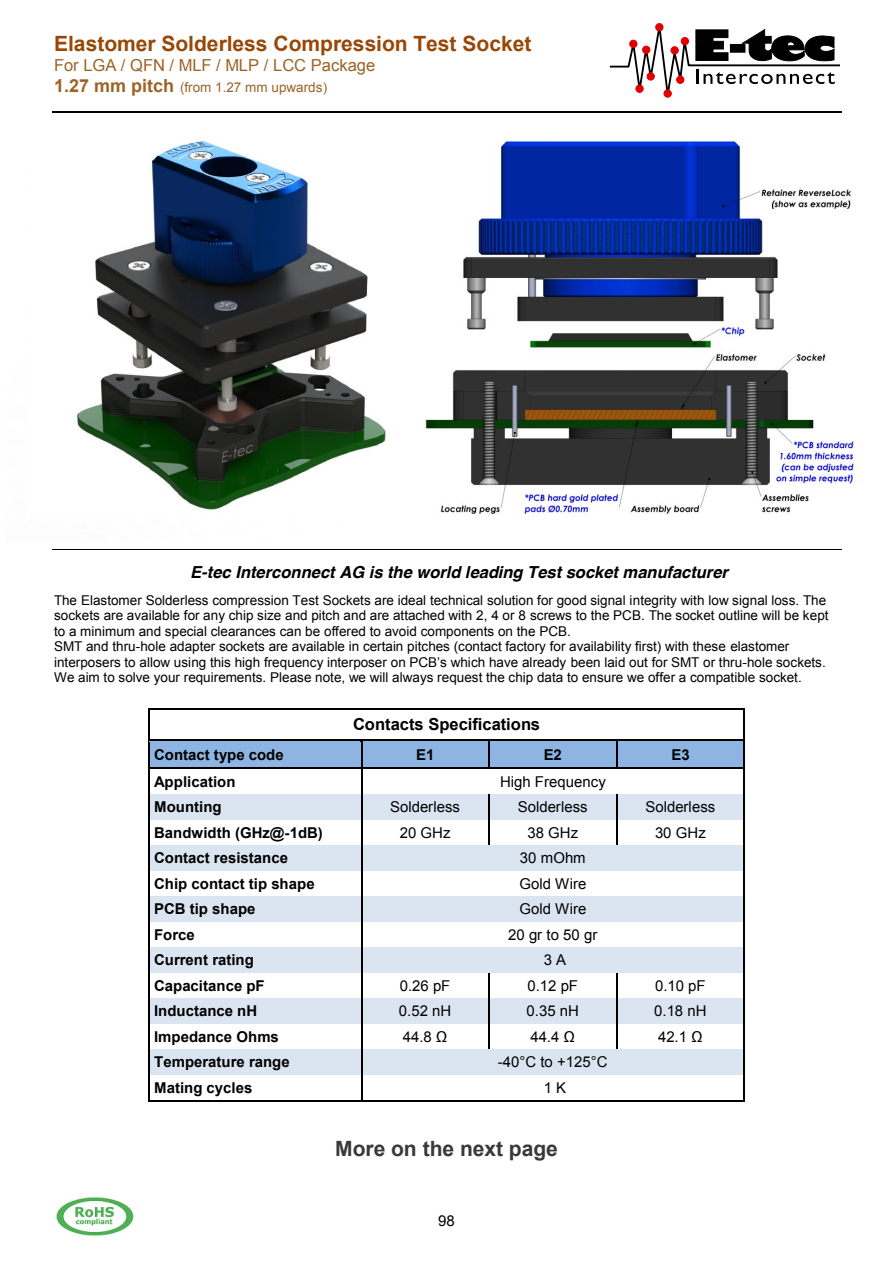
<style>
.page{position:relative;width:893px;height:1263px;background:#fff}
.page>*{position:absolute;margin:0;border:0;box-sizing:border-box;transform-origin:0 0}
.t1{font:700 21px "Arial";color:#984806}
.t2{font:700 21px "Arial";letter-spacing:-.005em;color:#393939}
.t3{font:italic 700 16.5px "Helvetica";color:#000}
.t4{font:16.5px "Arial";color:#9b6325}
.t5{font:700 16.5px "Arial";color:#000}
.t6{font:700 15px "Arial";color:#000}
.t7{font:15px "Arial";color:#000}
.t8{font:15px "Arial";color:#000}
.t9{font:13.5px/15.6px "Arial";letter-spacing:.005em;color:#000}
.t10{font:13.5px "Arial";color:#9b6325}
.t11{font:9.75px/14.9px "Arial";letter-spacing:.005em;color:#000}
.t12{font:700 9.75px "Arial";color:#000}
.s1{font-weight:700;font-size:18px}
.s2{font-style:inherit}
</style>
<div class="page">
<img style="left:56px;top:1197px;width:77px;height:38px">
<svg style="left:609px;top:23px;width:231px;height:75px"></svg>
<div style="left:630px;top:40px;width:7px;height:7px;background:#e10000;border-radius:50%"></div>
<div style="left:630px;top:40px;width:7px;height:8px;border:1px solid #e10000;border-radius:50%"></div>
<div style="left:643px;top:46px;width:7px;height:7px;background:#e10000;border-radius:50%"></div>
<div style="left:642px;top:46px;width:8px;height:8px;border:1px solid #e10000;border-radius:50%"></div>
<div style="left:656px;top:24px;width:7px;height:7px;background:#e10000;border-radius:50%"></div>
<div style="left:656px;top:24px;width:7px;height:7px;border:1px solid #e10000;border-radius:50%"></div>
<div style="left:671px;top:47px;width:7px;height:7px;background:#e10000;border-radius:50%"></div>
<div style="left:671px;top:47px;width:7px;height:7px;border:1px solid #e10000;border-radius:50%"></div>
<div style="left:677px;top:76px;width:7px;height:7px;background:#e10000;border-radius:50%"></div>
<div style="left:676px;top:76px;width:8px;height:7px;border:1px solid #e10000;border-radius:50%"></div>
<div style="left:681px;top:38px;width:7px;height:7px;background:#e10000;border-radius:50%"></div>
<div style="left:681px;top:37px;width:8px;height:8px;border:1px solid #e10000;border-radius:50%"></div>
<div style="left:664px;top:90px;width:7px;height:7px;background:#e10000;border-radius:50%"></div>
<div style="left:664px;top:90px;width:7px;height:7px;border:1px solid #e10000;border-radius:50%"></div>
<div style="left:647px;top:73px;width:7px;height:7px;background:#e10000;border-radius:50%"></div>
<div style="left:647px;top:73px;width:7px;height:7px;border:1px solid #e10000;border-radius:50%"></div>
<div style="left:636px;top:85px;width:7px;height:7px;background:#e10000;border-radius:50%"></div>
<div style="left:636px;top:85px;width:7px;height:7px;border:1px solid #e10000;border-radius:50%"></div>
<hr style="left:52px;top:111px;width:789px;height:1px;background:#000">
<hr style="left:52px;top:549px;width:789px;height:1px;background:#000">
<hr style="left:150px;top:708px;width:594px;height:2px;background:#000">
<hr style="left:148px;top:710px;width:2px;height:30px;background:#000">
<hr style="left:744px;top:710px;width:1px;height:30px;background:#000">
<div style="left:150px;top:742px;width:211px;height:25px;background:#8db4e3"></div>
<div style="left:362px;top:742px;width:126px;height:25px;background:#8db4e3"></div>
<div style="left:489px;top:742px;width:127px;height:25px;background:#8db4e3"></div>
<div style="left:617px;top:742px;width:127px;height:25px;background:#8db4e3"></div>
<hr style="left:150px;top:740px;width:211px;height:2px;background:#000">
<hr style="left:363px;top:740px;width:125px;height:2px;background:#000">
<hr style="left:491px;top:740px;width:125px;height:2px;background:#000">
<hr style="left:618px;top:740px;width:126px;height:2px;background:#000">
<hr style="left:148px;top:742px;width:2px;height:25px;background:#000">
<hr style="left:488px;top:742px;width:2px;height:25px;background:#000">
<hr style="left:150px;top:767px;width:211px;height:2px;background:#000">
<hr style="left:362px;top:767px;width:126px;height:2px;background:#000">
<hr style="left:490px;top:767px;width:126px;height:2px;background:#000">
<svg style="left:616px;top:740px;width:2px;height:29px"></svg>
<hr style="left:617px;top:767px;width:127px;height:2px;background:#000">
<hr style="left:148px;top:769px;width:2px;height:25px;background:#000">
<div style="left:150px;top:794px;width:211px;height:26px;background:#dbe5f1"></div>
<div style="left:362px;top:794px;width:126px;height:26px;background:#dbe5f1"></div>
<div style="left:489px;top:794px;width:127px;height:26px;background:#dbe5f1"></div>
<div style="left:617px;top:794px;width:127px;height:26px;background:#dbe5f1"></div>
<hr style="left:148px;top:794px;width:2px;height:26px;background:#000">
<hr style="left:488px;top:794px;width:2px;height:26px;background:#000">
<hr style="left:148px;top:820px;width:2px;height:25px;background:#000">
<hr style="left:488px;top:820px;width:2px;height:25px;background:#000">
<svg style="left:616px;top:794px;width:1px;height:51px"></svg>
<div style="left:150px;top:845px;width:211px;height:26px;background:#dbe5f1"></div>
<div style="left:362px;top:845px;width:382px;height:26px;background:#dbe5f1"></div>
<hr style="left:148px;top:845px;width:2px;height:26px;background:#000">
<hr style="left:148px;top:871px;width:2px;height:25px;background:#000">
<div style="left:150px;top:896px;width:211px;height:26px;background:#dbe5f1"></div>
<div style="left:362px;top:896px;width:382px;height:26px;background:#dbe5f1"></div>
<hr style="left:148px;top:896px;width:2px;height:26px;background:#000">
<hr style="left:148px;top:922px;width:2px;height:25px;background:#000">
<div style="left:150px;top:947px;width:211px;height:26px;background:#dbe5f1"></div>
<div style="left:362px;top:947px;width:382px;height:26px;background:#dbe5f1"></div>
<hr style="left:148px;top:947px;width:2px;height:26px;background:#000">
<hr style="left:148px;top:973px;width:2px;height:25px;background:#000">
<hr style="left:488px;top:973px;width:2px;height:25px;background:#000">
<div style="left:150px;top:998px;width:211px;height:26px;background:#dbe5f1"></div>
<div style="left:362px;top:998px;width:126px;height:26px;background:#dbe5f1"></div>
<div style="left:489px;top:998px;width:127px;height:26px;background:#dbe5f1"></div>
<div style="left:617px;top:998px;width:127px;height:26px;background:#dbe5f1"></div>
<hr style="left:148px;top:998px;width:2px;height:26px;background:#000">
<hr style="left:488px;top:998px;width:2px;height:26px;background:#000">
<hr style="left:148px;top:1024px;width:2px;height:25px;background:#000">
<hr style="left:488px;top:1024px;width:2px;height:25px;background:#000">
<svg style="left:616px;top:973px;width:1px;height:76px"></svg>
<div style="left:150px;top:1049px;width:211px;height:26px;background:#dbe5f1"></div>
<div style="left:362px;top:1049px;width:382px;height:26px;background:#dbe5f1"></div>
<hr style="left:148px;top:1049px;width:2px;height:26px;background:#000">
<hr style="left:148px;top:1075px;width:2px;height:25px;background:#000">
<hr style="left:150px;top:1100px;width:211px;height:2px;background:#000">
<svg style="left:361px;top:740px;width:2px;height:362px"></svg>
<hr style="left:362px;top:1100px;width:382px;height:2px;background:#000">
<svg style="left:744px;top:740px;width:1px;height:362px"></svg>
<img style="left:425px;top:141px;width:432px;height:376px">
<img style="left:76px;top:140px;width:310px;height:370px">
<h1 class="t1" style="left:54px;top:30px;width:479px">Elastomer Solderless Compression Test Socket</h1>
<p class="t4" style="left:54px;top:55px;width:323px">For LGA / QFN / MLF / MLP / LCC Package</p>
<p class="t10" style="left:54px;top:78px;width:275px"><span class="s1">1.27 mm pitch</span> (from 1.27 mm upwards)</p>
<p class="t3" style="left:190px;top:558px;width:539px">E-tec Interconnect AG is the world leading Test socket manufacturer</p>
<p class="t9" style="left:54px;top:592px;width:776px">The Elastomer Solderless compression Test Sockets are ideal technical solution for good signal integrity with low signal loss. The sockets are available for any chip size and pitch and are attached with 2, 4 or 8 screws to the PCB. The socket outline will be kept to a minimum and special clearances can be offered to avoid components on the PCB.<br>SMT and thru-hole adapter sockets are available in certain pitches (contact factory for availability first) with these elastomer <span class="s2">interposers to allow using this high frequency interposer on PCB’s which have already</span> been laid out for SMT or thru-hole sockets.<br>We aim to solve your requirements. Please note, we will always request the chip data to ensure we offer a compatible socket.</p>
<p class="t5" style="left:353px;top:714px;width:188px">Contacts Specifications</p>
<p class="t6" style="left:154px;top:744px;width:131px">Contact type code</p>
<p class="t6" style="left:416px;top:744px;width:20px">E1</p>
<p class="t6" style="left:544px;top:744px;width:20px">E2</p>
<p class="t6" style="left:671px;top:744px;width:20px">E3</p>
<p class="t6" style="left:154px;top:771px;width:83px">Application</p>
<p class="t7" style="left:500px;top:772px;width:107px">High Frequency</p>
<p class="t6" style="left:154px;top:797px;width:69px">Mounting</p>
<p class="t7" style="left:390px;top:797px;width:71px">Solderless</p>
<p class="t7" style="left:518px;top:797px;width:71px">Solderless</p>
<p class="t7" style="left:645px;top:797px;width:71px">Solderless</p>
<p class="t6" style="left:154px;top:822px;width:170px">Bandwidth (GHz@-1dB)</p>
<p class="t7" style="left:400px;top:823px;width:52px">20 GHz</p>
<p class="t7" style="left:527px;top:823px;width:52px">38 GHz</p>
<p class="t7" style="left:655px;top:823px;width:52px">30 GHz</p>
<p class="t6" style="left:154px;top:848px;width:135px">Contact resistance</p>
<p class="t7" style="left:520px;top:848px;width:67px">30 mOhm</p>
<p class="t6" style="left:154px;top:873px;width:162px">Chip contact tip shape</p>
<p class="t7" style="left:520px;top:874px;width:68px">Gold Wire</p>
<p class="t6" style="left:154px;top:899px;width:103px">PCB tip shape</p>
<p class="t7" style="left:520px;top:899px;width:68px">Gold Wire</p>
<p class="t6" style="left:154px;top:924px;width:42px">Force</p>
<p class="t7" style="left:508px;top:925px;width:91px">20 gr to 50 gr</p>
<p class="t6" style="left:154px;top:950px;width:101px">Current rating</p>
<p class="t7" style="left:544px;top:950px;width:24px">3 A</p>
<p class="t6" style="left:154px;top:975px;width:112px">Capacitance pF</p>
<p class="t7" style="left:400px;top:976px;width:52px">0.26 pF</p>
<p class="t7" style="left:527px;top:976px;width:52px">0.12 pF</p>
<p class="t7" style="left:655px;top:976px;width:52px">0.10 pF</p>
<p class="t6" style="left:154px;top:1001px;width:105px">Inductance nH</p>
<p class="t7" style="left:399px;top:1001px;width:54px">0.52 nH</p>
<p class="t7" style="left:527px;top:1001px;width:54px">0.35 nH</p>
<p class="t7" style="left:654px;top:1001px;width:54px">0.18 nH</p>
<p class="t6" style="left:154px;top:1026px;width:126px">Impedance Ohms</p>
<p class="t7" style="left:403px;top:1027px;width:46px">44.8 Ω</p>
<p class="t7" style="left:530px;top:1027px;width:46px">44.4 Ω</p>
<p class="t7" style="left:658px;top:1027px;width:46px">42.1 Ω</p>
<p class="t6" style="left:154px;top:1052px;width:137px">Temperature range</p>
<p class="t7" style="left:498px;top:1052px;width:111px">-40°C to +125°C</p>
<p class="t6" style="left:154px;top:1077px;width:100px">Mating cycles</p>
<p class="t7" style="left:544px;top:1078px;width:24px">1 K</p>
<p class="t11" style="left:245px;top:828px;width:73px">na<br>na<br>-55°C to +150°C</p>
<p class="t12" style="left:116px;top:873px;width:65px">Mating cycles</p>
<p class="t11" style="left:245px;top:873px;width:27px">100 K</p>
<h1 class="t2" style="left:335px;top:1135px;width:224px">More on the next page</h1>
<p class="t8" style="left:438px;top:1211px;width:18px">98</p>
</div>
